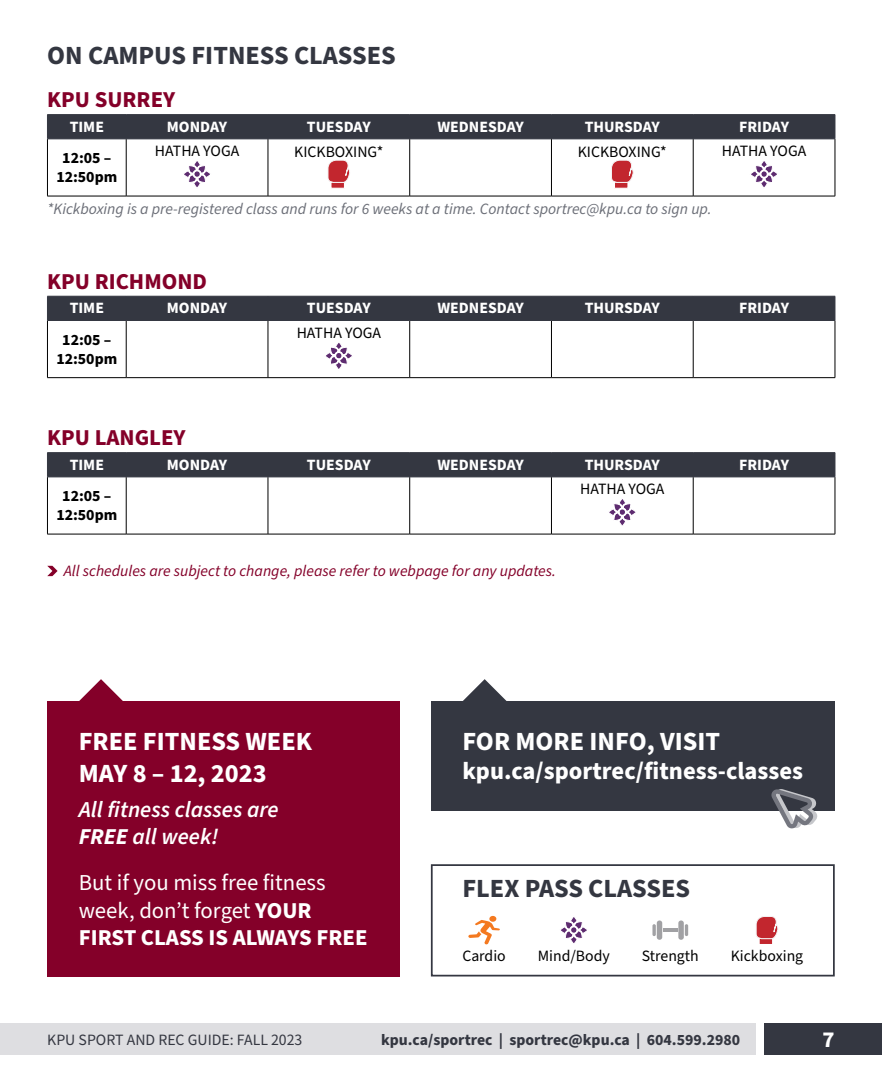
<style>
.page{position:relative;width:882px;height:1071px;background:#fff}
.page>*{position:absolute;margin:0;border:0;box-sizing:border-box;transform-origin:0 0}
.t1{font:700 26.25px/31.5px "Source Sans Pro";color:#fff}
.t2{font:700 26.25px "Source Sans Pro";color:#343741}
.t3{font:700 24.5px "Source Sans Pro";color:#fff}
.t4{font:22.75px/27.3px "Source Sans Pro";color:#fff}
.t5{font:italic 600 22.75px/27.3px "Source Sans Pro";color:#fff}
.t6{font:700 22.75px "Source Sans Pro";color:#840029}
.t7{font:700 22.75px "Source Sans Pro";color:#fff}
.t8{font:700 15.75px "Source Sans Pro";color:#fff}
.t9{font:15.75px "Source Sans Pro";color:#000}
.t10{font:italic 15.75px "Source Sans Pro";color:#6b6e77}
.t11{font:italic 15.75px "Source Sans Pro";color:#840029}
.t12{font:700 15.75px "Source Sans Pro";color:#343741}
.t13{font:700 15.75px/18.9px "Source Sans Pro";color:#000;text-align:center}
.t14{font:15.75px "Source Sans Pro";color:#343741}
.s1{font-weight:700}
</style>
<div class="page">
<div style="left:431px;top:701px;width:404px;height:110px;background:#343741"></div>
<svg style="left:463px;top:679px;width:44px;height:22px"></svg>
<svg style="left:47px;top:566px;width:11px;height:10px"></svg>
<div style="left:47px;top:701px;width:352px;height:276px;background:#840029"></div>
<hr style="left:47px;top:139px;width:1px;height:57px;background:#000">
<hr style="left:126px;top:139px;width:1px;height:57px;background:#000">
<hr style="left:268px;top:139px;width:1px;height:57px;background:#000">
<hr style="left:409px;top:139px;width:1px;height:57px;background:#000">
<hr style="left:551px;top:139px;width:1px;height:57px;background:#000">
<hr style="left:693px;top:139px;width:1px;height:57px;background:#000">
<hr style="left:835px;top:139px;width:1px;height:57px;background:#000">
<hr style="left:47px;top:196px;width:79px;height:1px;background:#000">
<hr style="left:126px;top:196px;width:142px;height:1px;background:#000">
<hr style="left:268px;top:196px;width:142px;height:1px;background:#000">
<hr style="left:410px;top:196px;width:141px;height:1px;background:#000">
<hr style="left:551px;top:196px;width:142px;height:1px;background:#000">
<hr style="left:693px;top:196px;width:142px;height:1px;background:#000">
<hr style="left:47px;top:114px;width:79px;height:1px;background:#343741">
<hr style="left:126px;top:114px;width:142px;height:1px;background:#343741">
<hr style="left:268px;top:114px;width:142px;height:1px;background:#343741">
<hr style="left:410px;top:114px;width:141px;height:1px;background:#343741">
<hr style="left:551px;top:114px;width:142px;height:1px;background:#343741">
<hr style="left:693px;top:114px;width:142px;height:1px;background:#343741">
<div style="left:47px;top:115px;width:789px;height:24px;background:#343741"></div>
<hr style="left:47px;top:139px;width:79px;height:1px;background:#343741">
<hr style="left:126px;top:139px;width:142px;height:1px;background:#343741">
<hr style="left:268px;top:139px;width:142px;height:1px;background:#343741">
<hr style="left:410px;top:139px;width:141px;height:1px;background:#343741">
<hr style="left:551px;top:139px;width:142px;height:1px;background:#343741">
<hr style="left:693px;top:139px;width:142px;height:1px;background:#343741">
<svg style="left:184px;top:161px;width:26px;height:26px"></svg>
<svg style="left:327px;top:160px;width:25px;height:37px"></svg>
<svg style="left:610px;top:160px;width:25px;height:37px"></svg>
<svg style="left:751px;top:161px;width:26px;height:26px"></svg>
<hr style="left:47px;top:321px;width:1px;height:56px;background:#000">
<hr style="left:126px;top:321px;width:1px;height:56px;background:#000">
<hr style="left:268px;top:321px;width:1px;height:56px;background:#000">
<hr style="left:409px;top:321px;width:1px;height:56px;background:#000">
<hr style="left:551px;top:321px;width:1px;height:56px;background:#000">
<hr style="left:693px;top:321px;width:1px;height:56px;background:#000">
<hr style="left:835px;top:321px;width:1px;height:56px;background:#000">
<hr style="left:47px;top:377px;width:79px;height:1px;background:#000">
<hr style="left:126px;top:377px;width:142px;height:1px;background:#000">
<hr style="left:268px;top:377px;width:142px;height:1px;background:#000">
<hr style="left:410px;top:377px;width:141px;height:1px;background:#000">
<hr style="left:551px;top:377px;width:142px;height:1px;background:#000">
<hr style="left:693px;top:377px;width:142px;height:1px;background:#000">
<div style="left:47px;top:296px;width:789px;height:24px;background:#343741"></div>
<hr style="left:47px;top:320px;width:79px;height:1px;background:#343741">
<hr style="left:126px;top:320px;width:142px;height:1px;background:#343741">
<hr style="left:268px;top:320px;width:142px;height:1px;background:#343741">
<hr style="left:410px;top:320px;width:141px;height:1px;background:#343741">
<hr style="left:551px;top:320px;width:142px;height:1px;background:#343741">
<hr style="left:693px;top:320px;width:142px;height:1px;background:#343741">
<svg style="left:326px;top:342px;width:26px;height:27px"></svg>
<hr style="left:47px;top:477px;width:1px;height:57px;background:#000">
<hr style="left:126px;top:477px;width:1px;height:57px;background:#000">
<hr style="left:268px;top:477px;width:1px;height:57px;background:#000">
<hr style="left:409px;top:477px;width:1px;height:57px;background:#000">
<hr style="left:551px;top:477px;width:1px;height:57px;background:#000">
<hr style="left:693px;top:477px;width:1px;height:57px;background:#000">
<hr style="left:835px;top:477px;width:1px;height:57px;background:#000">
<hr style="left:47px;top:534px;width:79px;height:1px;background:#000">
<hr style="left:126px;top:534px;width:142px;height:1px;background:#000">
<hr style="left:268px;top:534px;width:142px;height:1px;background:#000">
<hr style="left:410px;top:534px;width:141px;height:1px;background:#000">
<hr style="left:551px;top:534px;width:142px;height:1px;background:#000">
<hr style="left:693px;top:534px;width:142px;height:1px;background:#000">
<hr style="left:47px;top:452px;width:79px;height:1px;background:#343741">
<hr style="left:126px;top:452px;width:142px;height:1px;background:#343741">
<hr style="left:268px;top:452px;width:142px;height:1px;background:#343741">
<hr style="left:410px;top:452px;width:141px;height:1px;background:#343741">
<hr style="left:551px;top:452px;width:142px;height:1px;background:#343741">
<hr style="left:693px;top:452px;width:142px;height:1px;background:#343741">
<div style="left:47px;top:453px;width:789px;height:24px;background:#343741"></div>
<hr style="left:47px;top:477px;width:79px;height:1px;background:#343741">
<hr style="left:126px;top:477px;width:142px;height:1px;background:#343741">
<hr style="left:268px;top:477px;width:142px;height:1px;background:#343741">
<hr style="left:410px;top:477px;width:141px;height:1px;background:#343741">
<hr style="left:551px;top:477px;width:142px;height:1px;background:#343741">
<hr style="left:693px;top:477px;width:142px;height:1px;background:#343741">
<svg style="left:609px;top:499px;width:27px;height:27px"></svg>
<svg style="left:79px;top:679px;width:44px;height:22px"></svg>
<div style="left:431px;top:864px;width:404px;height:113px;border:2px solid #343741"></div>
<svg style="left:561px;top:917px;width:26px;height:26px"></svg>
<hr style="left:663px;top:928px;width:14px;height:4px;background:#a1a1a4">
<div style="left:657px;top:921px;width:5px;height:19px;background:#a1a1a4;border-radius:3px"></div>
<div style="left:678px;top:921px;width:6px;height:19px;background:#a1a1a4;border-radius:3px"></div>
<svg style="left:652px;top:924px;width:4px;height:12px"></svg>
<svg style="left:685px;top:924px;width:3px;height:12px"></svg>
<svg style="left:468px;top:916px;width:32px;height:28px"></svg>
<svg style="left:771px;top:789px;width:47px;height:40px"></svg>
<svg style="left:755px;top:916px;width:25px;height:61px"></svg>
<div style="left:0;top:1024px;width:756px;height:31px;background:#dedee1"></div>
<div style="left:764px;top:1024px;width:118px;height:31px;background:#343741"></div>
<h1 class="t2" style="left:47px;top:38px;width:350px">ON CAMPUS FITNESS CLASSES</h1>
<h3 class="t6" style="left:47px;top:84px;width:130px">KPU SURREY</h3>
<p class="t8" style="left:70px;top:116px;width:36px">TIME</p>
<p class="t8" style="left:167px;top:116px;width:62px">MONDAY</p>
<p class="t8" style="left:307px;top:116px;width:65px">TUESDAY</p>
<p class="t8" style="left:437px;top:116px;width:88px">WEDNESDAY</p>
<p class="t8" style="left:585px;top:116px;width:77px">THURSDAY</p>
<p class="t8" style="left:739px;top:116px;width:51px">FRIDAY</p>
<p class="t13" style="left:56px;top:149px;width:62px">12:05 –<br>12:50pm</p>
<p class="t9" style="left:155px;top:140px;width:86px">HATHA YOGA</p>
<p class="t9" style="left:294px;top:141px;width:91px">KICKBOXING*</p>
<p class="t9" style="left:578px;top:141px;width:91px">KICKBOXING*</p>
<p class="t9" style="left:722px;top:140px;width:86px">HATHA YOGA</p>
<p class="t10" style="left:47px;top:199px;width:666px">*Kickboxing is a pre-registered class and runs for 6 weeks at a time. Contact sportrec@kpu.ca to sign up.</p>
<h3 class="t6" style="left:47px;top:266px;width:161px">KPU RICHMOND</h3>
<p class="t8" style="left:70px;top:298px;width:36px">TIME</p>
<p class="t8" style="left:167px;top:298px;width:62px">MONDAY</p>
<p class="t8" style="left:307px;top:298px;width:65px">TUESDAY</p>
<p class="t8" style="left:437px;top:298px;width:88px">WEDNESDAY</p>
<p class="t8" style="left:585px;top:298px;width:77px">THURSDAY</p>
<p class="t8" style="left:739px;top:298px;width:51px">FRIDAY</p>
<p class="t13" style="left:56px;top:330px;width:62px">12:05 –<br>12:50pm</p>
<p class="t9" style="left:297px;top:322px;width:86px">HATHA YOGA</p>
<h3 class="t6" style="left:47px;top:422px;width:140px">KPU LANGLEY</h3>
<p class="t8" style="left:70px;top:454px;width:36px">TIME</p>
<p class="t8" style="left:167px;top:454px;width:62px">MONDAY</p>
<p class="t8" style="left:307px;top:454px;width:65px">TUESDAY</p>
<p class="t8" style="left:437px;top:454px;width:88px">WEDNESDAY</p>
<p class="t8" style="left:585px;top:454px;width:77px">THURSDAY</p>
<p class="t8" style="left:739px;top:454px;width:51px">FRIDAY</p>
<p class="t13" style="left:56px;top:487px;width:62px">12:05 –<br>12:50pm</p>
<p class="t9" style="left:580px;top:478px;width:86px">HATHA YOGA</p>
<p class="t11" style="left:64px;top:560px;width:494px">All schedules are subject to change, please refer to webpage for any updates.</p>
<h1 class="t1" style="left:79px;top:726px;width:235px">FREE FITNESS WEEK<br>MAY 8 – 12, 2023</h1>
<h3 class="t5" style="left:79px;top:796px;width:201px">All fitness classes are<br><span class="s1">FREE</span> all week!</h3>
<h3 class="t4" style="left:79px;top:870px;width:290px">But if you miss free fitness week, don’t forget <span class="s1">YOUR<br>FIRST CLASS IS ALWAYS FREE</span></h3>
<h1 class="t1" style="left:462px;top:726px;width:259px">FOR MORE INFO, VISIT</h1>
<h2 class="t3" style="left:462px;top:755px;width:342px">kpu.ca/sportrec/fitness-classes</h2>
<h1 class="t2" style="left:462px;top:871px;width:229px">FLEX PASS CLASSES</h1>
<p class="t9" style="left:462px;top:945px;width:45px">Cardio</p>
<p class="t9" style="left:538px;top:945px;width:74px">Mind/Body</p>
<p class="t9" style="left:642px;top:945px;width:58px">Strength</p>
<p class="t9" style="left:731px;top:945px;width:74px">Kickboxing</p>
<p class="t14" style="left:47px;top:1029px;width:257px">KPU SPORT AND REC GUIDE: FALL 2023</p>
<p class="t12" style="left:381px;top:1029px;width:361px">kpu.ca/sportrec | sportrec@kpu.ca | 604.599.2980</p>
<h3 class="t7" style="left:823px;top:1024px;width:14px">7</h3>
</div>
